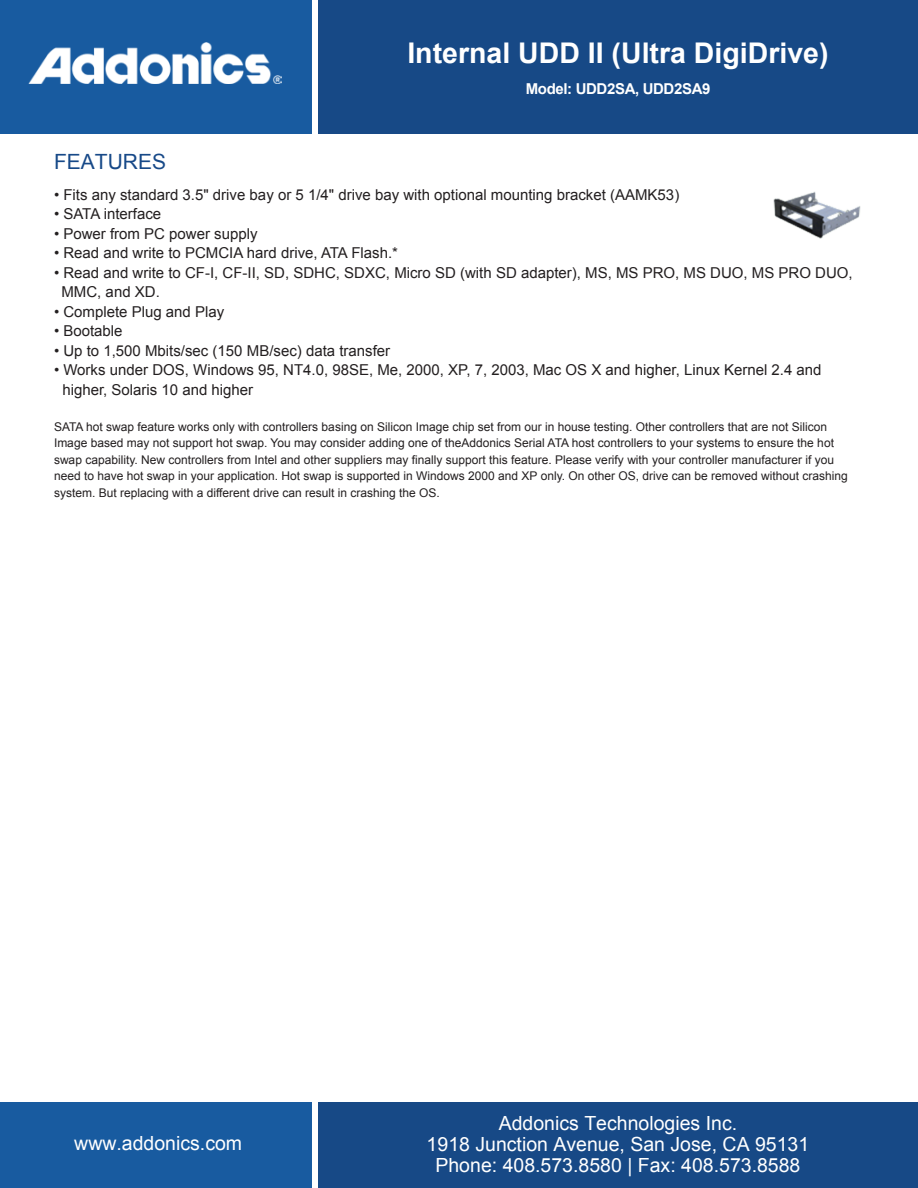
<style>
.page{position:relative;width:918px;height:1188px;background:#fff}
.page>*{position:absolute;margin:0;border:0;box-sizing:border-box;transform-origin:0 0}
.t1{font:700 28.5px "Arial";color:#fff}
.t2{font:21px "Arial";color:#174988}
.t3{font:19.5px/21px "Arial";color:#fff;text-align:center}
.t4{font:15px/19.5px "Arial";color:#231f20}
.t5{font:700 15px "Arial";letter-spacing:-.025em;color:#fff}
.t6{font:12px/16.5px "Arial";color:#231f20}
</style>
<div class="page">
<div style="left:318px;top:0;width:600px;height:134px;background:#174986"></div>
<div style="left:0;top:0;width:312px;height:134px;background:#185ba0"></div>
<img style="left:28px;top:42px;width:253px;height:42px">
<div style="left:0;top:1102px;width:312px;height:85px;background:#185ba0"></div>
<div style="left:318px;top:1102px;width:600px;height:85px;background:#174986"></div>
<img style="left:773px;top:191px;width:88px;height:48px">
<h1 class="t1" style="left:407px;top:34px;width:423px">Internal UDD II (Ultra DigiDrive)</h1>
<h2 class="t2" style="left:54px;top:148px;width:114px">FEATURES</h2>
<p class="t5" style="left:526px;top:79px;width:186px">Model: UDD2SA, UDD2SA9</p>
<p class="t4" style="left:54px;top:185px;width:627px">• Fits any standard 3.5" drive bay or 5 1/4" drive bay with optional mounting bracket (AAMK53)</p>
<p class="t4" style="left:54px;top:204px;width:109px">• SATA interface</p>
<p class="t4" style="left:54px;top:224px;width:205px">• Power from PC power supply</p>
<p class="t4" style="left:54px;top:243px;width:346px">• Read and write to PCMCIA hard drive, ATA Flash.*</p>
<p class="t4" style="left:62px;top:263px;width:793px;text-indent:-8px">• Read and write to CF-I, CF-II, SD, SDHC, SDXC, Micro SD (with SD adapter), MS, MS PRO, MS DUO, MS PRO DUO,<br>MMC, and XD.</p>
<p class="t4" style="left:54px;top:302px;width:172px">• Complete Plug and Play</p>
<p class="t4" style="left:54px;top:321px;width:70px">• Bootable</p>
<p class="t4" style="left:54px;top:341px;width:338px">• Up to 1,500 Mbits/sec (150 MB/sec) data transfer</p>
<p class="t4" style="left:62px;top:360px;width:761px;text-indent:-8px">• Works under DOS, Windows 95, NT4.0, 98SE, Me, 2000, XP, 7, 2003, Mac OS X and higher, Linux Kernel 2.4 and higher, Solaris 10 and higher</p>
<p class="t6" style="left:54px;top:418px;width:795px">SATA hot swap feature works only with controllers basing on Silicon Image chip set from our in house testing. Other controllers that are not Silicon Image based may not support hot swap. You may consider adding one of theAddonics Serial ATA host controllers to your systems to ensure the hot swap capability. New controllers from Intel and other suppliers may finally support this feature. Please verify with your controller manufacturer if you need to have hot swap in your application. Hot swap is supported in Windows 2000 and XP only. On other OS, drive can be removed without crashing system. But replacing with a different drive can result in crashing the OS.</p>
<h3 class="t3" style="left:74px;top:1133px;width:169px">www.addonics.com</h3>
<h3 class="t3" style="left:427px;top:1113px;width:384px">Addonics Technologies Inc.<br>1918 Junction Avenue, San Jose, CA 95131<br>Phone: 408.573.8580 | Fax: 408.573.8588</h3>
</div>
